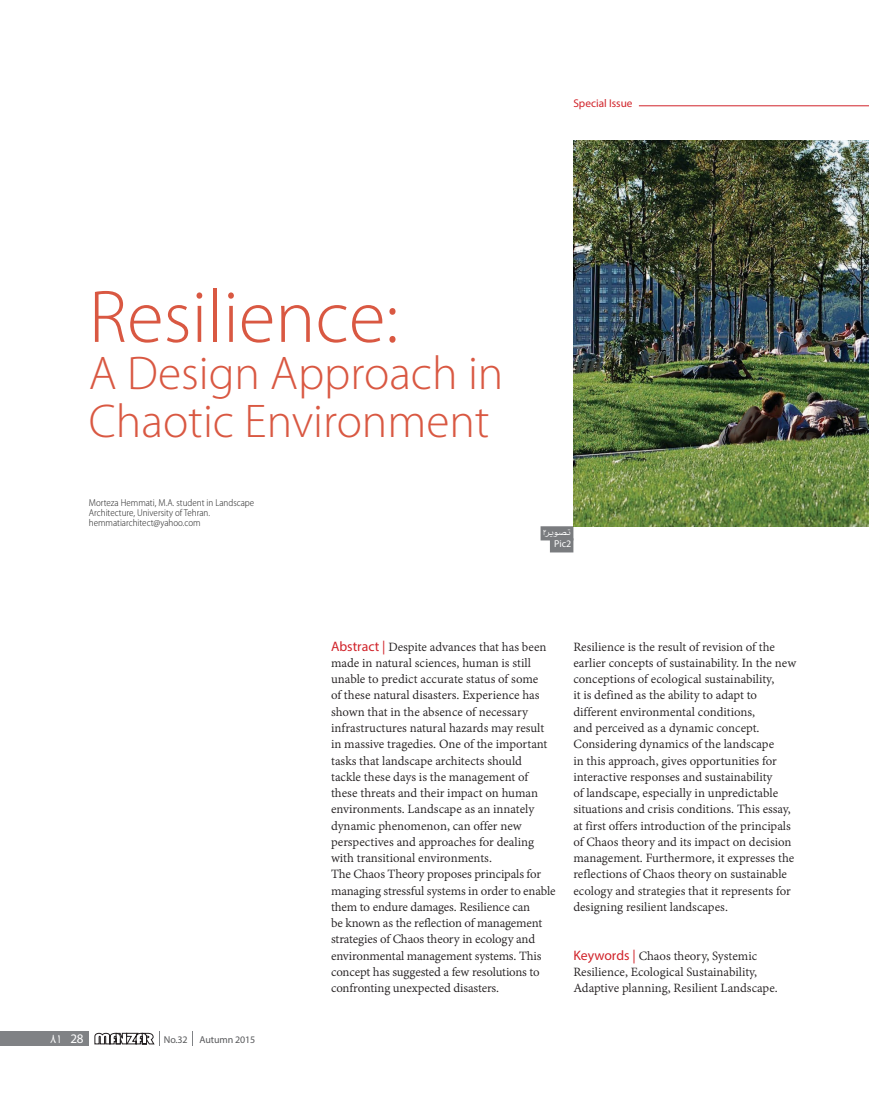
<style>
.page{position:relative;width:869px;height:1099px;background:#fff}
.page>*{position:absolute;margin:0;border:0;box-sizing:border-box;transform-origin:0 0}
.t1{font:300 75px "Myriad Pro";color:#d95842}
.t2{font:300 47.5px/47.5px "Myriad Pro";color:#d95842}
.t3{font:300 17.5px "w Vije";color:#fff}
.t4{font:13.75px/16.2px "Adobe Devanagari";color:#231f20}
.t5{font:13.12px "Myriad Pro";color:#fff}
.t6{font:11.25px "Myriad Pro";color:#d1232a}
.t7{font:300 11.25px "w Vije";color:#fff}
.t8{font:300 semi-condensed 10px/10px "Myriad Pro";color:#222}
.t9{font:10px "Myriad Pro";letter-spacing:-.01em;color:#57585a}
.t10{font:10px "Myriad Pro";color:#fff}
.s1{font-family:"Myriad Pro";color:#d1232a}
</style>
<div class="page">
<hr style="left:638px;top:106px;width:230px;height:1px;background:#d1232a">
<img style="left:573px;top:140px;width:295px;height:386px">
<div style="left:540px;top:526px;width:33px;height:14px;background:#7a7c7f"></div>
<div style="left:549px;top:538px;width:24px;height:14px;background:#7a7c7f"></div>
<div style="left:66px;top:1030px;width:23px;height:15px;background:#808285"></div>
<div style="left:0;top:1030px;width:65px;height:15px;background:#808285"></div>
<svg style="left:192px;top:1031px;width:1px;height:14px"></svg>
<svg style="left:94px;top:1031px;width:66px;height:14px"></svg>
<p class="t6" style="left:573px;top:96px;width:61px">Special Issue</p>
<h1 class="t1" style="left:89px;top:275px;width:311px">Resilience:</h1>
<h2 class="t2" style="left:89px;top:350px;width:416px">A Design Approach in<br>Chaotic Environment</h2>
<p class="t8" style="left:89px;top:498px;width:167px">Morteza Hemmati M, .A. student in Landscape<br>Architecture, University ofTehran. hemmatiarchitect@yahoo.com</p>
<p class="t7" style="left:542px;top:526px;width:30px">صویر2 ت</p>
<p class="t10" style="left:554px;top:537px;width:19px">Pic2</p>
<p class="t3" style="left:49px;top:1028px;width:13px">81</p>
<p class="t5" style="left:70px;top:1030px;width:15px">28</p>
<p class="t9" style="left:164px;top:1033px;width:25px">No.32</p>
<p class="t9" style="left:199px;top:1033px;width:57px">Autumn 2015</p>
<p class="t4" style="left:331px;top:639px;width:226px"><span class="s1">Abstract |</span> Despite advances that has been made in natural sciences, human is still unable to predict accurate status of some<br>of these natural disasters. Experience has shown that in the absence of necessary infrastructures natural hazards may result in massive tragedies. One of the important tasks that landscape architects should<br>tackle these days is the management of these threats and their impact on human environments. Landscape as an innately dynamic phenomenon, can offer new perspectives and approaches for dealing with transitional environments.<br>The Chaos Theory proposes principals for managing stressful systems in order to enable them to endure damages. Resilience can<br>be known as the reflection of management strategies of Chaos theory in ecology and environmental management systems. This concept has suggested a few resolutions to confronting unexpected disasters.</p>
<p class="t4" style="left:573px;top:639px;width:224px">Resilience is the result of revision of the earlier concepts of sustainability In. the new conceptions of ecological sustainability,<br>isit defined as the ability to adapt to different environmental conditions,<br>and perceived as a dynamic concept.<br>Considering dynamics of the landscape<br>in this approach, gives opportunities for interactive responses and sustainability<br>of landscape, especially in unpredictable situations and crisis conditions. This essay, at first offers introduction of the principals of Chaos theory and its impact on decision management. Furthermore it, expresses the reflections of Chaos theory on sustainable ecology and strategies that it represents for designing resilient landscapes.</p>
<p class="t4" style="left:573px;top:948px;width:206px"><span class="s1">Keywords |</span> Chaos theory, Systemic<br>Resilience, Ecological Sustainability,<br>Adaptive planning, Resilient Landscape.</p>
</div>
